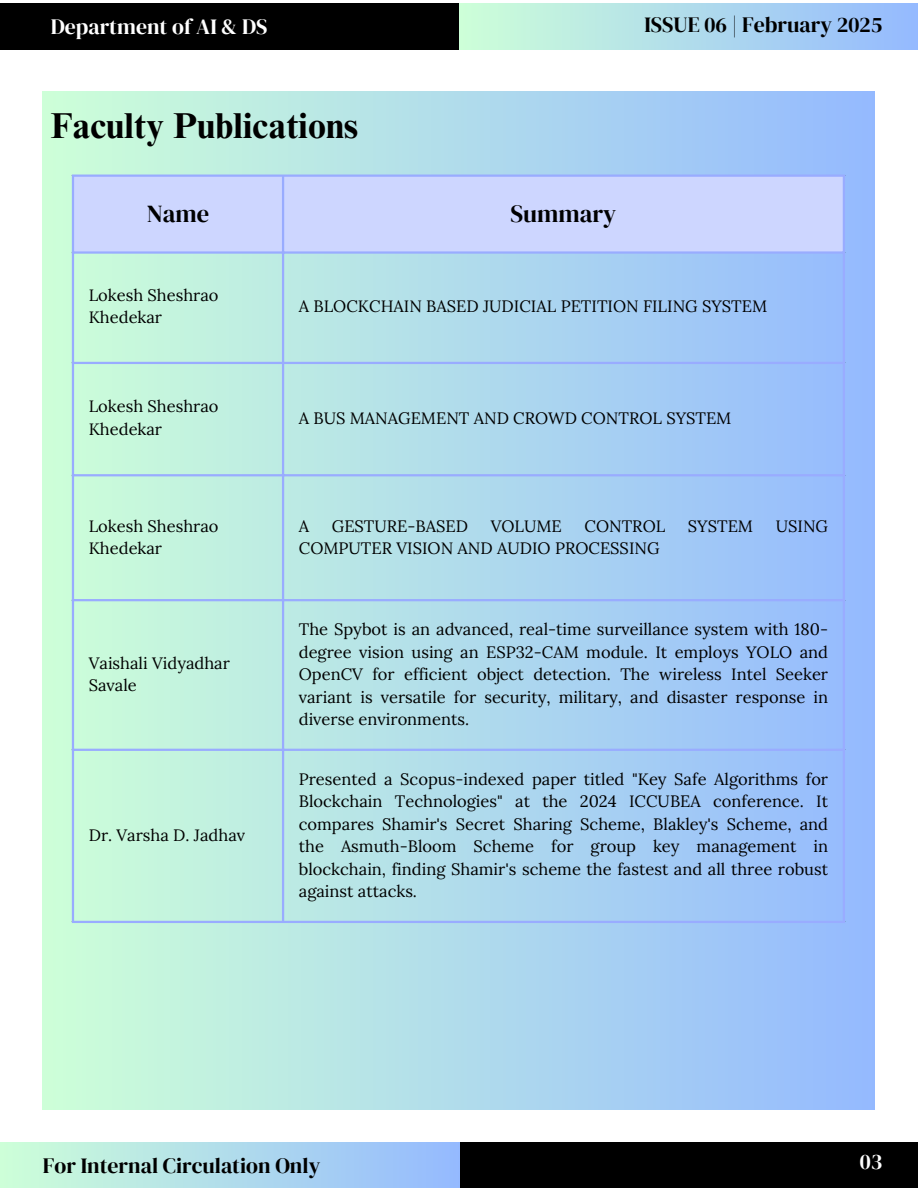
<style>
.page{position:relative;width:918px;height:1188px;background:#fff}
.page>*{position:absolute;margin:0;border:0;box-sizing:border-box;transform-origin:0 0}
.t1{font:700 36px "Times NRMT Pro";color:#000}
.t2{font:24.45px "DM Serif Display";color:#000}
.t3{font:21.75px "DM Serif Display";color:#000}
.t4{font:21.75px "DM Serif Display";color:#fff}
.t5{font:16.5px/22.5px "Lora";color:#000}
</style>
<div class="page">
<div style="left:459px;top:3px;width:459px;height:47px;background:linear-gradient(to right,#cdffd8,#94b9ff)"></div>
<div style="left:0;top:3px;width:459px;height:47px;background:#000"></div>
<div style="left:43px;top:92px;width:831px;height:1017px;background:linear-gradient(to right,#cdffd8,#94b9ff)"></div>
<div style="left:459px;top:1143px;width:459px;height:45px;background:#000"></div>
<div style="left:0;top:1143px;width:459px;height:45px;background:linear-gradient(to right,#cdffd8,#94baff)"></div>
<div style="left:74px;top:177px;width:769px;height:74px;background:#cdd6ff"></div>
<hr style="left:72px;top:177px;width:2px;height:744px;background:#99acff">
<hr style="left:282px;top:177px;width:2px;height:744px;background:#99acff">
<hr style="left:843px;top:177px;width:2px;height:744px;background:#99acff">
<hr style="left:72px;top:175px;width:773px;height:2px;background:#99acff">
<hr style="left:72px;top:251px;width:773px;height:3px;background:#99acff">
<hr style="left:72px;top:362px;width:773px;height:2px;background:#99acff">
<hr style="left:72px;top:474px;width:773px;height:2px;background:#99acff">
<hr style="left:72px;top:599px;width:773px;height:2px;background:#99acff">
<hr style="left:72px;top:749px;width:773px;height:2px;background:#99acff">
<hr style="left:72px;top:921px;width:773px;height:2px;background:#99acff">
<p class="t4" style="left:51px;top:11px;width:218px">Department of AI &amp; DS</p>
<p class="t3" style="left:644px;top:9px;width:239px">ISSUE 06 | February 2025</p>
<p class="t1" style="left:51px;top:112px;width:309px">Faculty Publications</p>
<p class="t2" style="left:147px;top:196px;width:64px">Name</p>
<p class="t2" style="left:510px;top:196px;width:107px">Summary</p>
<h1 class="t5" style="left:89px;top:284px;width:131px">Lokesh Sheshrao<br>Khedekar</h1>
<p class="t5" style="left:299px;top:295px;width:470px">A BLOCKCHAIN BASED JUDICIAL PETITION FILING SYSTEM</p>
<p class="t5" style="left:89px;top:395px;width:131px">Lokesh Sheshrao<br>Khedekar</p>
<p class="t5" style="left:299px;top:406px;width:434px">A BUS MANAGEMENT AND CROWD CONTROL SYSTEM</p>
<p class="t5" style="left:89px;top:514px;width:131px">Lokesh Sheshrao<br>Khedekar</p>
<p class="t5" style="left:299px;top:514px;width:12px">A</p>
<p class="t5" style="left:332px;top:514px;width:138px">GESTURE-BASED</p>
<p class="t5" style="left:491px;top:514px;width:73px">VOLUME</p>
<p class="t5" style="left:585px;top:514px;width:82px">CONTROL</p>
<p class="t5" style="left:688px;top:514px;width:67px">SYSTEM</p>
<p class="t5" style="left:776px;top:514px;width:54px">USING</p>
<p class="t5" style="left:299px;top:537px;width:362px">COMPUTER VISION AND AUDIO PROCESSING</p>
<p class="t5" style="left:89px;top:652px;width:143px">Vaishali Vidyadhar<br>Savale</p>
<p class="t5" style="left:89px;top:824px;width:158px">Dr. Varsha D. Jadhav</p>
<p class="t5" style="left:299px;top:618px;width:531px;text-align:justify">The Spybot is an advanced, real-time surveillance system with 180- degree vision using an ESP32-CAM module. It employs YOLO and OpenCV for efficient object detection. The wireless Intel Seeker variant is versatile for security, military, and disaster response in diverse environments.</p>
<p class="t5" style="left:299px;top:767px;width:531px;text-align:justify">Presented a Scopus-indexed paper titled "Key Safe Algorithms for Blockchain Technologies" at the 2024 ICCUBEA conference. It compares Shamir's Secret Sharing Scheme, Blakley's Scheme, and the Asmuth-Bloom Scheme for group key management in blockchain, finding Shamir's scheme the fastest and all three robust against attacks.</p>
<p class="t3" style="left:43px;top:1150px;width:279px">For Internal Circulation Only</p>
<p class="t4" style="left:860px;top:1146px;width:24px">03</p>
</div>
